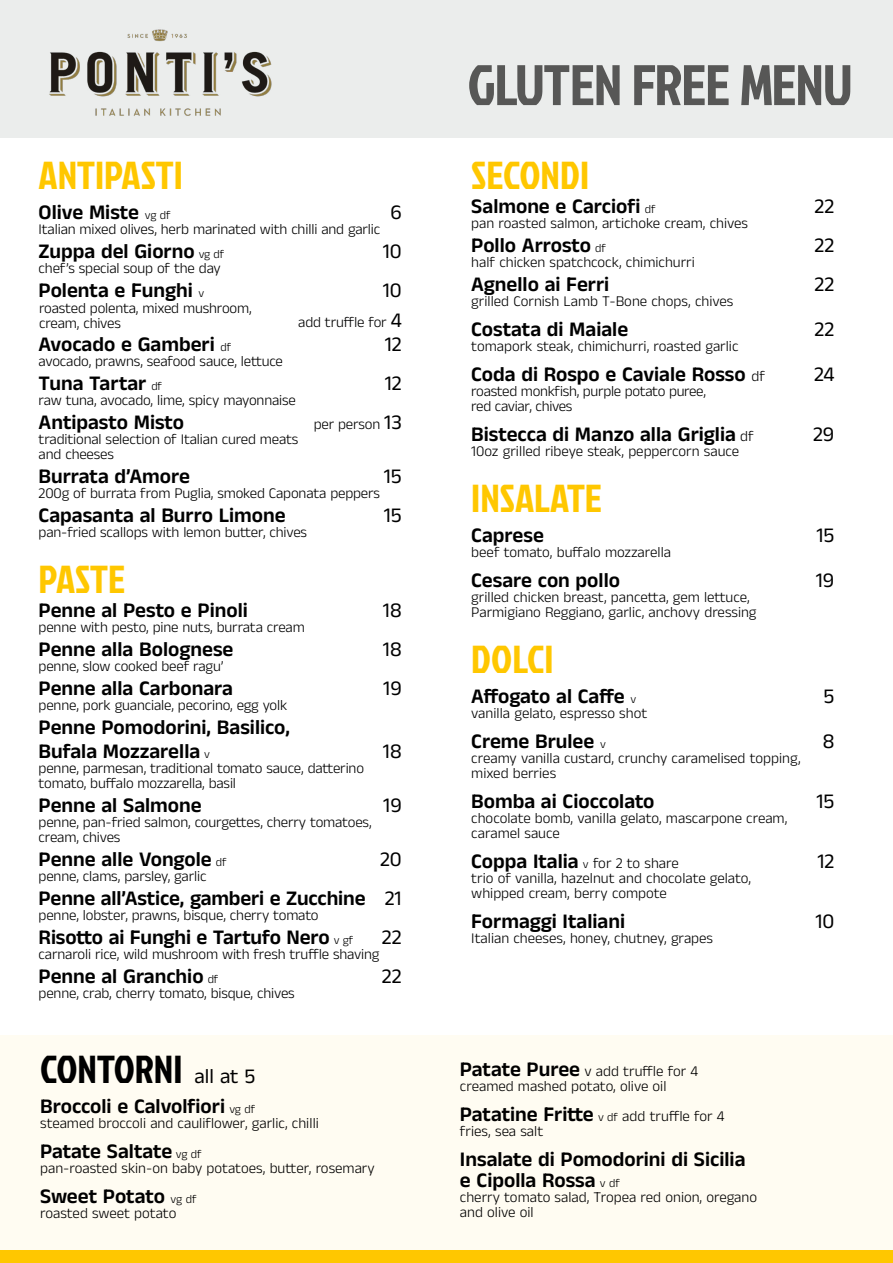
<style>
.page{position:relative;width:893px;height:1263px;background:#fff}
.page>*{position:absolute;margin:0;border:0;box-sizing:border-box;transform-origin:0 0}
.t1{font:57px "Jockey One";letter-spacing:-.02em;color:#575756}
.t2{font:39px "Jockey One";color:#ffc700}
.t3{font:39px "Jockey One";color:#000}
.t4{font:600 21px/24px "Anek Gurmukhi";color:#000}
.t5{font:21px "Anek Gurmukhi";color:#000}
.t6{font:300 15px/15px "Anek Gurmukhi";letter-spacing:-.01em;color:#000}
.s1{font-weight:300;font-size:12px}
.s2{font-weight:400;font-size:21px}
.s3{font-weight:400}
.s4{font-family:"Anek Gurmukhi";font-size:21px}
.s5{font-weight:300;font-size:15px}
.s6{font-weight:600;font-size:21px}
</style>
<div class="page">
<div style="left:0;top:0;width:893px;height:137px;background:#ebedec"></div>
<img style="left:49px;top:29px;width:223px;height:87px">
<div style="left:0;top:1035px;width:893px;height:228px;background:#fffcf2"></div>
<div style="left:0;top:1250px;width:893px;height:13px;background:#ffc700"></div>
<h2 class="t2" style="left:39px;top:147px;width:146px">ANTIPASTI</h2>
<h3 class="t4" style="left:39px;top:200px;width:133px">Olive Miste <span class="s1">vg df</span></h3>
<h3 class="t5" style="left:390px;top:199px;width:13px">6</h3>
<p class="t6" style="left:39px;top:221px;width:343px">Italian mixed olives, herb marinated with chilli and garlic</p>
<h3 class="t4" style="left:39px;top:239px;width:187px">Zuppa del Giorno <span class="s1">vg df</span></h3>
<h3 class="t5" style="left:383px;top:238px;width:20px">10</h3>
<p class="t6" style="left:39px;top:260px;width:184px">chef’s special soup of the day</p>
<h3 class="t4" style="left:39px;top:278px;width:167px">Polenta e Funghi <span class="s1">v</span></h3>
<h3 class="t5" style="left:383px;top:277px;width:20px">10</h3>
<p class="t6" style="left:298px;top:314px;width:105px">add truffle for <span class="s2">4</span></p>
<h3 class="t4" style="left:39px;top:332px;width:194px">Avocado e Gamberi <span class="s1">df</span></h3>
<h3 class="t5" style="left:385px;top:331px;width:18px">12</h3>
<p class="t6" style="left:39px;top:353px;width:246px">avocado, prawns, seafood sauce, lettuce</p>
<h3 class="t4" style="left:39px;top:371px;width:125px">Tuna Tartar <span class="s1">df</span></h3>
<h3 class="t5" style="left:385px;top:370px;width:18px">12</h3>
<p class="t6" style="left:39px;top:392px;width:259px">raw tuna, avocado, lime, spicy mayonnaise</p>
<h3 class="t4" style="left:39px;top:410px;width:147px">Antipasto Misto</h3>
<p class="t6" style="left:314px;top:416px;width:89px">per person <span class="s2">13</span></p>
<p class="t6" style="left:39px;top:431px;width:261px">traditional selection of Italian cured meats and cheeses</p>
<h3 class="t4" style="left:39px;top:464px;width:153px">Burrata d’Amore</h3>
<h3 class="t5" style="left:384px;top:463px;width:19px">15</h3>
<p class="t6" style="left:39px;top:485px;width:343px">200g of burrata from Puglia, smoked Caponata peppers</p>
<h3 class="t4" style="left:39px;top:503px;width:249px">Capasanta al Burro Limone</h3>
<h3 class="t5" style="left:384px;top:502px;width:19px">15</h3>
<p class="t6" style="left:39px;top:524px;width:270px">pan-fried scallops with lemon butter, chives</p>
<h2 class="t2" style="left:39px;top:551px;width:88px">PASTE</h2>
<h3 class="t4" style="left:39px;top:598px;width:211px">Penne al Pesto e Pinoli</h3>
<h3 class="t5" style="left:383px;top:597px;width:20px">18</h3>
<p class="t6" style="left:39px;top:619px;width:268px">penne with pesto, pine nuts, burrata cream</p>
<h3 class="t4" style="left:39px;top:637px;width:196px">Penne alla Bolognese</h3>
<h3 class="t5" style="left:383px;top:636px;width:20px">18</h3>
<p class="t6" style="left:39px;top:658px;width:186px">penne, slow cooked beef ragu’</p>
<h3 class="t4" style="left:39px;top:676px;width:196px">Penne alla Carbonara</h3>
<h3 class="t5" style="left:383px;top:675px;width:20px">19</h3>
<p class="t6" style="left:39px;top:697px;width:250px">penne, pork guanciale, pecorino, egg yolk</p>
<h3 class="t4" style="left:39px;top:715px;width:253px">Penne Pomodorini, Basilico,<br>Bufala Mozzarella <span class="s1">v</span></h3>
<p class="t6" style="left:39px;top:300px;width:214px">roasted polenta, mixed mushroom, cream, chives</p>
<h3 class="t5" style="left:383px;top:738px;width:20px">18</h3>
<p class="t6" style="left:39px;top:760px;width:327px">penne, parmesan, traditional tomato sauce, datterino tomato, buffalo mozzarella, basil</p>
<h3 class="t4" style="left:39px;top:793px;width:165px">Penne al Salmone</h3>
<h3 class="t5" style="left:383px;top:792px;width:20px">19</h3>
<p class="t6" style="left:39px;top:814px;width:335px">penne, pan-fried salmon, courgettes, cherry tomatoes, cream, chives</p>
<h3 class="t4" style="left:39px;top:847px;width:189px">Penne alle Vongole <span class="s1">df</span></h3>
<h3 class="t5" style="left:380px;top:846px;width:23px">20</h3>
<p class="t6" style="left:39px;top:868px;width:169px">penne, clams, parsley, garlic</p>
<h3 class="t4" style="left:39px;top:886px;width:365px">Penne all’Astice, gamberi e Zucchine <span class="s3">21</span></h3>
<p class="t6" style="left:39px;top:907px;width:281px">penne, lobster, prawns, bisque, cherry tomato</p>
<h3 class="t4" style="left:39px;top:925px;width:316px">Risotto ai Funghi e Tartufo Nero <span class="s1">v gf</span></h3>
<h3 class="t5" style="left:382px;top:924px;width:21px">22</h3>
<p class="t6" style="left:39px;top:946px;width:342px">carnaroli rice, wild mushroom with fresh truffle shaving</p>
<h3 class="t4" style="left:39px;top:964px;width:181px">Penne al Granchio <span class="s1">df</span></h3>
<h3 class="t5" style="left:382px;top:963px;width:21px">22</h3>
<p class="t6" style="left:39px;top:985px;width:258px">penne, crab, cherry tomato, bisque, chives</p>
<h2 class="t3" style="left:40px;top:1041px;width:217px">CONTORNI <span class="s4">all at 5</span></h2>
<h3 class="t4" style="left:40px;top:1094px;width:217px">Broccoli e Calvolfiori <span class="s1">vg df</span></h3>
<p class="t6" style="left:40px;top:1116px;width:280px">steamed broccoli and cauliflower, garlic, chilli</p>
<h3 class="t4" style="left:40px;top:1139px;width:163px">Patate Saltate <span class="s1">vg df</span></h3>
<p class="t6" style="left:40px;top:1161px;width:336px">pan-roasted skin-on baby potatoes, butter, rosemary</p>
<h3 class="t4" style="left:40px;top:1184px;width:158px">Sweet Potato <span class="s1">vg df</span></h3>
<p class="t6" style="left:40px;top:1206px;width:138px">roasted sweet potato</p>
<h1 class="t1" style="left:467px;top:44px;width:387px">GLUTEN FREE MENU</h1>
<h2 class="t2" style="left:471px;top:147px;width:119px">SECONDI</h2>
<h3 class="t4" style="left:471px;top:194px;width:186px">Salmone e Carciofi <span class="s1">df</span></h3>
<h3 class="t5" style="left:815px;top:194px;width:21px">22</h3>
<p class="t6" style="left:471px;top:216px;width:278px">pan roasted salmon, artichoke cream, chives</p>
<h3 class="t4" style="left:471px;top:233px;width:136px">Pollo Arrosto <span class="s1">df</span></h3>
<h3 class="t5" style="left:815px;top:233px;width:21px">22</h3>
<p class="t6" style="left:471px;top:255px;width:225px">half chicken spatchcock, chimichurri</p>
<h3 class="t4" style="left:471px;top:272px;width:139px">Agnello ai Ferri</h3>
<h3 class="t5" style="left:815px;top:272px;width:21px">22</h3>
<p class="t6" style="left:471px;top:294px;width:264px">grilled Cornish Lamb T-Bone chops, chives</p>
<h3 class="t4" style="left:471px;top:317px;width:158px">Costata di Maiale</h3>
<h3 class="t5" style="left:815px;top:317px;width:21px">22</h3>
<p class="t6" style="left:471px;top:339px;width:269px">tomapork steak, chimichurri, roasted garlic</p>
<h3 class="t4" style="left:471px;top:362px;width:295px">Coda di Rospo e Caviale Rosso <span class="s5">df</span></h3>
<h3 class="t5" style="left:814px;top:362px;width:22px">24</h3>
<p class="t6" style="left:471px;top:384px;width:236px">roasted monkfish, purple potato puree, red caviar, chives</p>
<h3 class="t4" style="left:471px;top:422px;width:284px">Bistecca di Manzo alla Griglia <span class="s5">df</span></h3>
<h3 class="t5" style="left:813px;top:422px;width:23px">29</h3>
<p class="t6" style="left:471px;top:444px;width:269px">10oz grilled ribeye steak, peppercorn sauce</p>
<h2 class="t2" style="left:471px;top:470px;width:132px">INSALATE</h2>
<h3 class="t4" style="left:471px;top:522px;width:74px">Caprese</h3>
<h3 class="t5" style="left:816px;top:522px;width:19px">15</h3>
<p class="t6" style="left:471px;top:544px;width:201px">beef tomato, buffalo mozzarella</p>
<h3 class="t4" style="left:471px;top:567px;width:150px">Cesare con pollo</h3>
<h3 class="t5" style="left:816px;top:567px;width:20px">19</h3>
<p class="t6" style="left:471px;top:589px;width:287px">grilled chicken breast, pancetta, gem lettuce,<br>Parmigiano Reggiano, garlic, anchovy dressing</p>
<h2 class="t2" style="left:471px;top:631px;width:84px">DOLCI</h2>
<h3 class="t4" style="left:471px;top:684px;width:166px">Affogato al Caffe <span class="s1">v</span></h3>
<h3 class="t5" style="left:823px;top:684px;width:12px">5</h3>
<p class="t6" style="left:471px;top:706px;width:177px">vanilla gelato, espresso shot</p>
<h3 class="t4" style="left:471px;top:729px;width:136px">Creme Brulee <span class="s1">v</span></h3>
<h3 class="t5" style="left:823px;top:729px;width:13px">8</h3>
<p class="t6" style="left:471px;top:751px;width:331px">creamy vanilla custard, crunchy caramelised topping, mixed berries</p>
<h3 class="t4" style="left:471px;top:789px;width:185px">Bomba ai Cioccolato</h3>
<h3 class="t5" style="left:816px;top:789px;width:19px">15</h3>
<p class="t6" style="left:471px;top:811px;width:318px">chocolate bomb, vanilla gelato, mascarpone cream, caramel sauce</p>
<h3 class="t4" style="left:471px;top:849px;width:209px">Coppa Italia <span class="s1">v</span> <span class="s5">for 2 to share</span></h3>
<h3 class="t5" style="left:817px;top:849px;width:18px">12</h3>
<p class="t6" style="left:471px;top:871px;width:281px">trio of vanilla, hazelnut and chocolate gelato, whipped cream, berry compote</p>
<h3 class="t4" style="left:471px;top:909px;width:155px">Formaggi Italiani</h3>
<h3 class="t5" style="left:815px;top:909px;width:20px">10</h3>
<p class="t6" style="left:471px;top:931px;width:243px">Italian cheeses, honey, chutney, grapes</p>
<p class="t6" style="left:460px;top:1063px;width:240px"><span class="s6">Patate Puree</span> v add truffle for 4 creamed mashed potato, olive oil</p>
<h3 class="t4" style="left:460px;top:1101px;width:266px">Patatine Fritte <span class="s1">v df</span> <span class="s5">add truffle for 4</span></h3>
<p class="t6" style="left:460px;top:1123px;width:85px">fries, sea salt</p>
<h3 class="t4" style="left:460px;top:1148px;width:287px;line-height:21px">Insalate di Pomodorini di Sicilia e Cipolla Rossa <span class="s1">v df</span></h3>
<p class="t6" style="left:460px;top:1189px;width:299px">cherry tomato salad, Tropea red onion, oregano and olive oil</p>
</div>
